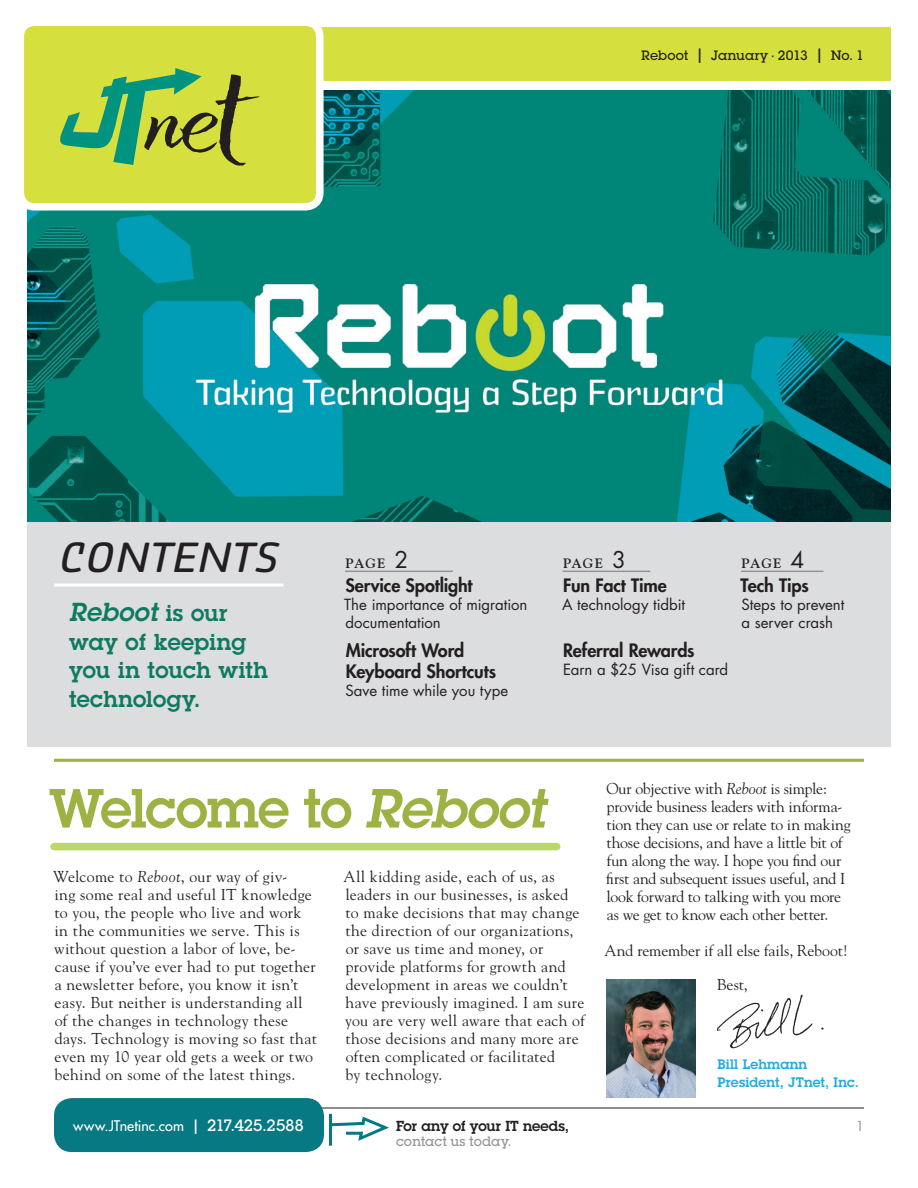
<style>
.page{position:relative;width:918px;height:1188px;background:#fff}
.page>*{position:absolute;margin:0;border:0;box-sizing:border-box;transform-origin:0 0}
.t1{font:600 54px "Lubalin Graph Std";letter-spacing:-.025em;color:#9eb244}
.t2{font:italic 42px "Nikaia";letter-spacing:-.04em;color:#231f20}
.t3{font:italic 600 25.5px "Lubalin Graph Std";letter-spacing:.025em;color:#0e7a60}
.t4{font:600 22.5px/28.5px "Lubalin Graph Std";letter-spacing:.01em;color:#0e7a60}
.t5{font:800 18px/21.6px "Futura Std";letter-spacing:-.01em;color:#231f20}
.t6{font:15.75px/18px "Goudy";letter-spacing:.015em;color:#231f20}
.t7{font:15.75px/18px "Goudy";letter-spacing:-.015em;color:#231f20}
.t8{font:15.75px "Goudy";letter-spacing:-.005em;color:#231f20}
.t9{font:15px/18px "Futura Std";color:#231f20}
.t10{font:14.25px "Futura";letter-spacing:.01em;color:#fff}
.t11{font:500 14.25px "Lubalin Graph Itc T";letter-spacing:-.01em;color:#231f20}
.t12{font:600 14.25px "Lubalin Graph Std";letter-spacing:.005em;color:#231f20}
.t13{font:500 14.25px "Lubalin Graph Itc T";letter-spacing:-.005em;color:#939598}
.t14{font:600 13.5px/18px "Lubalin Graph Std";letter-spacing:.01em;color:#24aae1}
.t15{font:700 13.5px "Goudy";letter-spacing:.06em;color:#231f20}
.t16{font:13.5px "Futura Std";color:#939598}
.s1{font-size:17.25px}
.s2{font-style:normal;font-size:22.5px}
.s3{font-family:"Futura Std";font-weight:400;font-size:22.5px}
.s4{font-style:italic}
.s5{font-family:"Lubalin Graph Itc T";font-weight:500;font-size:17.25px}
</style>
<div class="page">
<hr style="left:62px;top:1108px;width:802px;height:1px;background:#231f20">
<div style="left:54px;top:1098px;width:270px;height:54px;background:#077983;border-radius:18px"></div>
<svg style="left:329px;top:1107px;width:59px;height:34px"></svg>
<hr style="left:329px;top:1114px;width:3px;height:32px;background:#077983">
<div style="left:27px;top:27px;width:864px;height:54px;background:#d5df3e"></div>
<img style="left:717px;top:994px;width:107px;height:55px">
<div style="left:27px;top:522px;width:864px;height:225px;background:#dcdddf"></div>
<img style="left:27px;top:90px;width:864px;height:432px">
<img style="left:606px;top:980px;width:89px;height:118px">
<hr style="left:54px;top:759px;width:810px;height:3px;background:#9eb244">
<div style="left:54px;top:843px;width:503px;height:7px;background:#bbd76a"></div>
<hr style="left:54px;top:584px;width:230px;height:3px;background:#fff">
<hr style="left:345px;top:571px;width:108px;height:1px;background:#939598">
<hr style="left:562px;top:571px;width:88px;height:1px;background:#939598">
<hr style="left:741px;top:571px;width:83px;height:1px;background:#939598">
<div style="left:20px;top:22px;width:300px;height:185px;background:#d5df3e;border-radius:14px"></div>
<div style="left:17px;top:19px;width:307px;height:192px;border:8px solid #fff;border-radius:14px"></div>
<svg style="left:60px;top:68px;width:200px;height:98px"></svg>
<p class="t11" style="left:641px;top:47px;width:224px">Reboot <span class="s1">|</span> January · 2013 <span class="s1">|</span> No. 1</p>
<h2 class="t2" style="left:59px;top:532px;width:222px">CONTENTS</h2>
<h3 class="t3" style="left:69px;top:595px;width:160px">Reboot <span class="s2">is our</span></h3>
<h3 class="t4" style="left:69px;top:627px;width:200px">way of keeping you in touch with technology.</h3>
<p class="t15" style="left:346px;top:555px;width:64px">PAGE <span class="s3">2</span></p>
<p class="t5" style="left:345px;top:575px;width:129px">Service Spotlight</p>
<p class="t9" style="left:344px;top:596px;width:185px">The importance of migration documentation</p>
<p class="t5" style="left:346px;top:639px;width:152px">Microsoft Word<br>Keyboard Shortcuts</p>
<p class="t9" style="left:345px;top:682px;width:165px">Save time while you type</p>
<p class="t15" style="left:563px;top:555px;width:64px">PAGE <span class="s3">3</span></p>
<p class="t5" style="left:563px;top:575px;width:105px">Fun Fact Time</p>
<p class="t9" style="left:562px;top:596px;width:125px">A technology tidbit</p>
<p class="t5" style="left:563px;top:639px;width:133px">Referral Rewards</p>
<p class="t9" style="left:563px;top:660px;width:167px">Earn a $25 Visa gift card</p>
<p class="t15" style="left:742px;top:555px;width:64px">PAGE <span class="s3">4</span></p>
<p class="t5" style="left:741px;top:575px;width:70px">Tech Tips</p>
<p class="t9" style="left:741px;top:596px;width:105px">Steps to prevent a server crash</p>
<h1 class="t1" style="left:49px;top:773px;width:498px">Welcome to <span class="s4">Reboot</span></h1>
<p class="t6" style="left:53px;top:867px;width:265px">Welcome to <span class="s4">Reboot</span>, our way of giv-<br>ing some real and useful IT knowledge to you, the people who live and work in the communities we serve. This is without question a labor of love, be&shy;cause if you’ve ever had to put together a newsletter before, you know it isn’t easy. But neither is understanding all of the changes in technology these days. Technology is moving so fast that even my 10 year old gets a week or two behind on some of the latest things.</p>
<p class="t6" style="left:343px;top:867px;width:243px">All kidding aside, each of us, as leaders in our businesses, is asked<br>to make decisions that may change the direction of our organizations, or save us time and money, or provide platforms for growth and development in areas we couldn’t have previously imagined. I am sure you are very well aware that each of those decisions and many more are often complicated or facilitated<br>by technology.</p>
<p class="t10" style="left:73px;top:1117px;width:232px">www.JTnetinc.com <span class="s5">| 217.425.2588</span></p>
<p class="t12" style="left:396px;top:1117px;width:175px">For any of your IT needs,</p>
<p class="t13" style="left:396px;top:1133px;width:116px">contact us today.</p>
<p class="t7" style="left:606px;top:779px;width:246px">Our objective with <span class="s4">Reboot</span> is simple: provide business leaders with informa&shy;tion they can use or relate to in making those decisions, and have a little bit of fun along the way. I hope you find our first and subsequent issues useful, and I look forward to talking with you more as we get to know each other better.</p>
<p class="t8" style="left:605px;top:941px;width:245px">And remember if all else fails, Reboot!</p>
<p class="t6" style="left:717px;top:975px;width:33px">Best,</p>
<p class="t14" style="left:718px;top:1055px;width:143px">Bill Lehmann<br>President, JTnet, Inc.</p>
<p class="t16" style="left:856px;top:1118px;width:10px">1</p>
</div>
